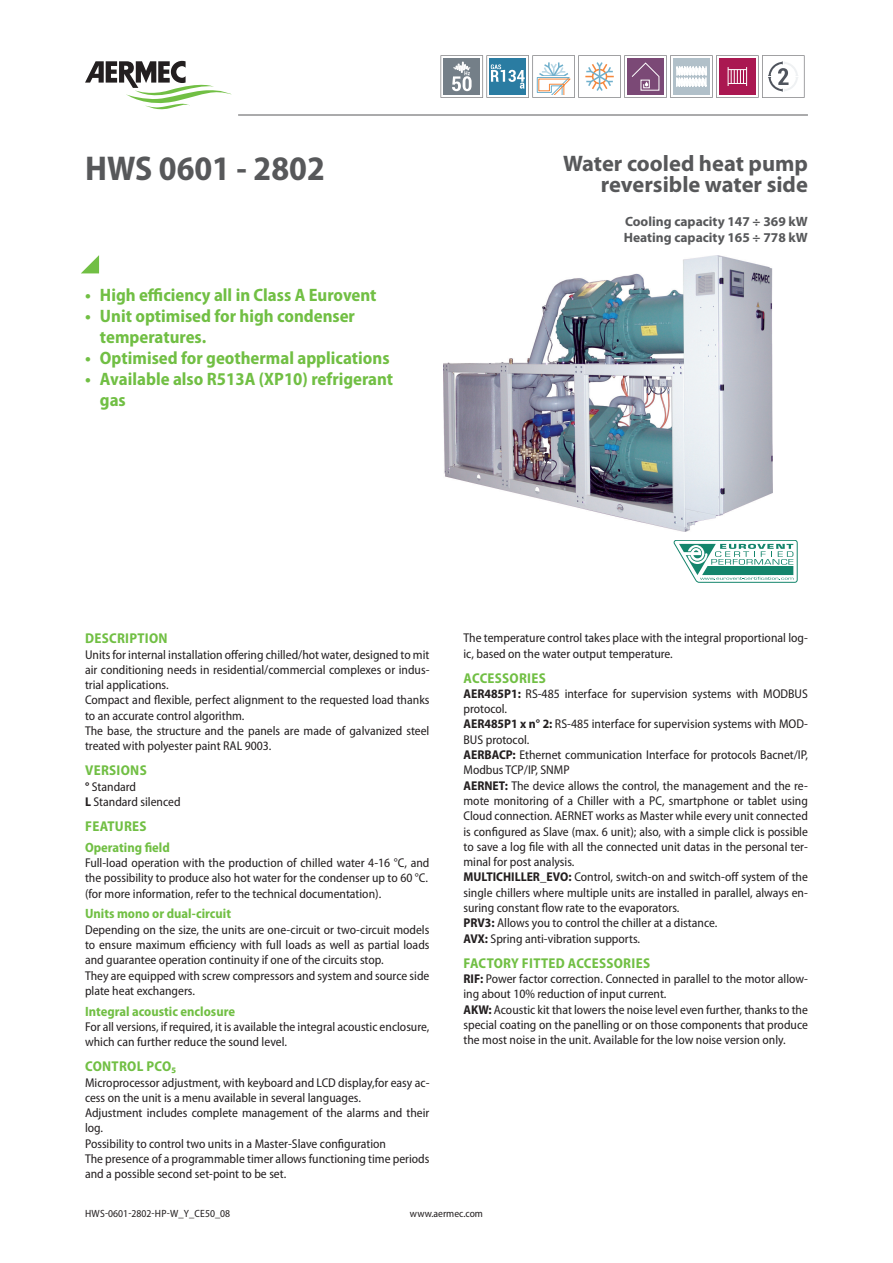
<style>
.page{position:relative;width:893px;height:1263px;background:#fff}
.page>*{position:absolute;margin:0;border:0;box-sizing:border-box;transform-origin:0 0}
.grandezza_en{font:700 semi-condensed 34.5px "Myriad Pro";color:#57585a}
.descrizione_en{font:700 22.5px/21px "Myriad Pro";color:#57585a;text-align:right}
.t1{font:700 semi-condensed 18px/21px "Myriad Pro";color:#71bf44}
.t2{font:700 semi-condensed 14.25px "Myriad Pro";letter-spacing:.02em;color:#71bf44}
.t3{font:700 semi-condensed 13.5px "Myriad Pro";color:#71bf44}
.dettaglio_en{font:700 13.5px "Myriad Pro";color:#57585a}
.normale_en{font:semi-condensed 12.75px/15.3px "Myriad Pro";color:#231f20}
.normaleInline_en{font:semi-condensed 12.75px/15.3px "Myriad Pro";color:#231f20}
.t4{font:semi-condensed 10.5px "Myriad Pro";color:#231f20}
.s1{font-weight:700}
</style>
<div class="page">
<svg style="left:81px;top:255px;width:18px;height:18px"></svg>
<hr style="left:238px;top:115px;width:570px;height:1px;background:#57585a">
<img style="left:444px;top:255px;width:329px;height:276px">
<svg style="left:85px;top:61px;width:147px;height:48px"></svg>
<svg style="left:441px;top:55px;width:363px;height:43px"></svg>
<svg style="left:674px;top:540px;width:123px;height:43px"></svg>
<p class="grandezza_en" style="left:85px;top:146px;width:241px">HWS 0601 - 2802</p>
<p class="t1" style="left:85px;top:284px;width:293px">• High efficiency all in Class A Eurovent</p>
<p class="t1" style="left:100px;top:305px;width:257px;text-indent:-15px">• Unit optimised for high condenser temperatures.</p>
<p class="t1" style="left:85px;top:347px;width:306px">• Optimised for geothermal applications</p>
<p class="t1" style="left:100px;top:368px;width:295px;text-indent:-15px">• Available also R513A (XP10) refrigerant gas</p>
<p class="descrizione_en" style="left:563px;top:153px;width:246px">Water cooled heat pump reversible water side</p>
<p class="dettaglio_en" style="left:625px;top:213px;width:184px">Cooling capacity 147 ÷ 369 kW</p>
<p class="dettaglio_en" style="left:624px;top:229px;width:186px">Heating capacity 165 ÷ 778 kW</p>
<p class="t2" style="left:85px;top:629px;width:84px">DESCRIPTION</p>
<p class="normale_en" style="left:85px;top:646px;width:346px;text-align:justify">Units for internal installation offering chilled/hot water, designed to mit air conditioning needs in residential/commercial complexes or indus&shy;trial applications.</p>
<p class="normale_en" style="left:85px;top:692px;width:346px">Compact and flexible, perfect alignment to the requested load thanks to an accurate control algorithm.</p>
<p class="normale_en" style="left:85px;top:723px;width:346px">The base, the structure and the panels are made of galvanized steel treated with polyester paint RAL 9003.</p>
<p class="t2" style="left:85px;top:761px;width:63px">VERSIONS</p>
<p class="normale_en" style="left:85px;top:778px;width:53px"><span class="s1">°</span> Standard</p>
<p class="normale_en" style="left:85px;top:794px;width:97px"><span class="s1">L</span> Standard silenced</p>
<p class="t2" style="left:85px;top:817px;width:63px">FEATURES</p>
<p class="t3" style="left:85px;top:838px;width:86px">Operating field</p>
<p class="normale_en" style="left:85px;top:855px;width:346px">Full-load operation with the production of chilled water 4-16 °C, and the possibility to produce also hot water for the condenser up to 60 °C.</p>
<p class="normale_en" style="left:85px;top:885px;width:298px">(for more information, refer to the technical documentation).</p>
<p class="t3" style="left:85px;top:905px;width:147px">Units mono or dual-circuit</p>
<p class="normale_en" style="left:85px;top:921px;width:346px;text-align:justify">Depending on the size, the units are one-circuit or two-circuit models to ensure maximum efficiency with full loads as well as partial loads and guarantee operation continuity if one of the circuits stop.</p>
<p class="normale_en" style="left:85px;top:967px;width:346px">They are equipped with screw compressors and system and source side plate heat exchangers.</p>
<p class="t3" style="left:85px;top:1002px;width:151px">Integral acoustic enclosure</p>
<p class="normale_en" style="left:85px;top:1019px;width:346px">For all versions, if required, it is available the integral acoustic enclosure, which can further reduce the sound level.</p>
<p class="t2" style="left:85px;top:1057px;width:92px">CONTROL PCO₅</p>
<p class="normale_en" style="left:85px;top:1074px;width:346px">Microprocessor adjustment, with keyboard and LCD display,for easy ac&shy;cess on the unit is a menu available in several languages.</p>
<p class="normale_en" style="left:85px;top:1105px;width:346px">Adjustment includes complete management of the alarms and their log.</p>
<p class="normale_en" style="left:85px;top:1136px;width:303px">Possibility to control two units in a Master-Slave configuration</p>
<p class="normale_en" style="left:85px;top:1151px;width:346px">The presence of a programmable timer allows functioning time periods and a possible second set-point to be set.</p>
<p class="normale_en" style="left:463px;top:630px;width:346px">The temperature control takes place with the integral proportional log&shy;ic, based on the water output temperature.</p>
<p class="t2" style="left:464px;top:668px;width:84px">ACCESSORIES</p>
<p class="normaleInline_en" style="left:463px;top:686px;width:346px"><span class="s1">AER485P1:</span> RS-485 interface for supervision systems with MODBUS protocol.</p>
<p class="normaleInline_en" style="left:463px;top:716px;width:346px"><span class="s1">AER485P1 x n° 2:</span> RS-485 interface for supervision systems with MOD-<br>BUS protocol.</p>
<p class="normaleInline_en" style="left:463px;top:747px;width:346px"><span class="s1">AERBACP:</span> Ethernet communication Interface for protocols Bacnet/IP,<br>Modbus TCP/IP, SNMP</p>
<p class="normaleInline_en" style="left:463px;top:777px;width:346px;text-align:justify"><span class="s1">AERNET:</span> The device allows the control, the management and the re&shy;mote monitoring of a Chiller with a PC, smartphone or tablet using Cloud connection. AERNET works as Master while every unit connected is configured as Slave (max. 6 unit); also, with a simple click is possible to save a log file with all the connected unit datas in the personal ter&shy;minal for post analysis.</p>
<p class="normaleInline_en" style="left:463px;top:869px;width:346px;text-align:justify"><span class="s1">MULTICHILLER_EVO:</span> Control, switch-on and switch-off system of the single chillers where multiple units are installed in parallel, always en&shy;suring constant flow rate to the evaporators.</p>
<p class="normaleInline_en" style="left:463px;top:915px;width:255px"><span class="s1">PRV3:</span> Allows you to control the chiller at a distance.</p>
<p class="normaleInline_en" style="left:463px;top:930px;width:178px"><span class="s1">AVX:</span> Spring anti-vibration supports.</p>
<p class="t2" style="left:464px;top:954px;width:188px">FACTORY FITTED ACCESSORIES</p>
<p class="normaleInline_en" style="left:463px;top:971px;width:346px"><span class="s1">RIF:</span> Power factor correction. Connected in parallel to the motor allow&shy;ing about 10% reduction of input current.</p>
<p class="normaleInline_en" style="left:463px;top:1001px;width:346px;text-align:justify"><span class="s1">AKW:</span> Acoustic kit that lowers the noise level even further, thanks to the special coating on the panelling or on those components that produce the most noise in the unit. Available for the low noise version only.</p>
<p class="t4" style="left:85px;top:1207px;width:147px">HWS-0601-2802-HP-W_Y_CE50_08</p>
<p class="t4" style="left:410px;top:1207px;width:75px">www.aermec.com</p>
</div>
